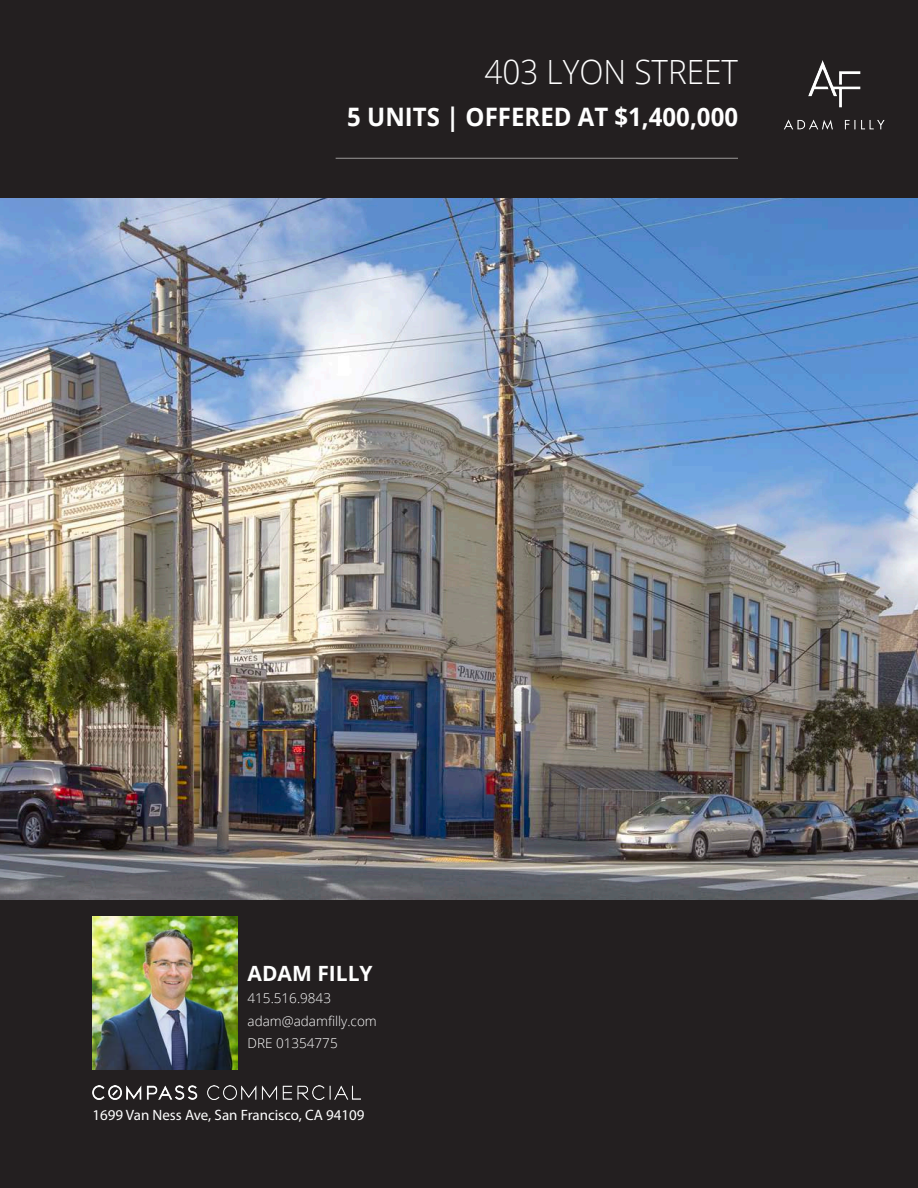
<style>
.page{position:relative;width:918px;height:1188px;background:#fff}
.page>*{position:absolute;margin:0;border:0;box-sizing:border-box;transform-origin:0 0}
.t1{font:300 33.45px "Open Sans";color:#fff;scale:.94 1}
.t2{font:700 25.5px "Open Sans";color:#fff;scale:.94 1}
.t3{font:700 21px "Open Sans";color:#fff}
.t4{font:15px "Myriad Pro";color:#fff}
.t5{font:300 13.5px "Open Sans";color:#fff}
</style>
<div class="page">
<img style="left:0;top:198px;width:918px;height:702px">
<div style="left:0;top:900px;width:918px;height:288px;background:#231f20"></div>
<img style="left:93px;top:916px;width:145px;height:153px">
<img style="left:92px;top:1086px;width:269px;height:14px">
<div style="left:0;top:0;width:918px;height:198px;background:#231f20"></div>
<hr style="left:336px;top:158px;width:402px;height:1px;background:#fff">
<img style="left:784px;top:60px;width:101px;height:70px">
<p class="t1" style="left:484px;top:49px;width:271px">403 LYON STREET</p>
<p class="t2" style="left:347px;top:99px;width:417px">5 UNITS | OFFERED AT $1,400,000</p>
<p class="t3" style="left:248px;top:958px;width:127px">ADAM FILLY</p>
<p class="t5" style="left:248px;top:989px;width:85px">415.516.9843</p>
<p class="t5" style="left:248px;top:1012px;width:131px">adam@adamfilly.com</p>
<p class="t5" style="left:248px;top:1034px;width:92px">DRE 01354775</p>
<p class="t4" style="left:93px;top:1106px;width:274px">1699 Van Ness Ave, San Francisco, CA 94109</p>
</div>
